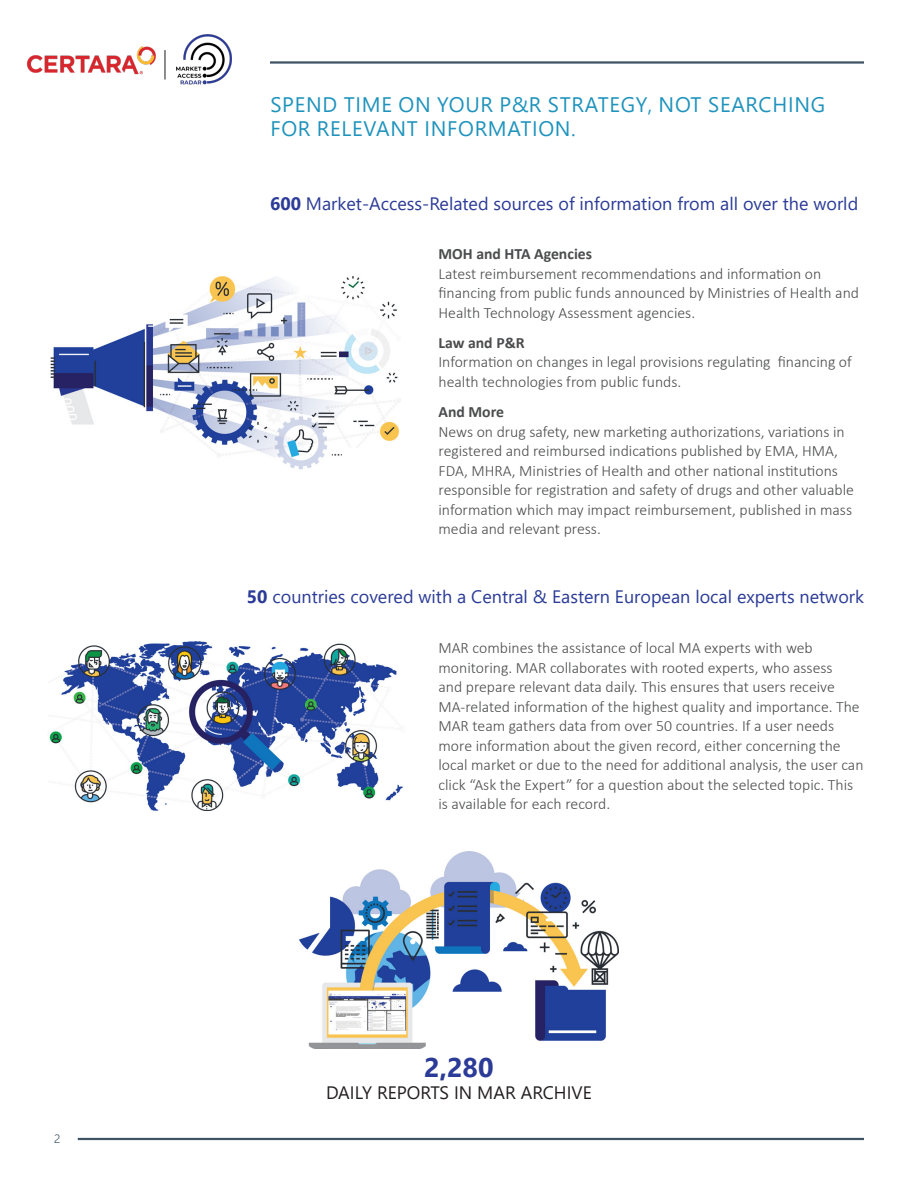
<style>
.page{position:relative;width:918px;height:1188px;background:#fff}
.page>*{position:absolute;margin:0;border:0;box-sizing:border-box;transform-origin:0 0}
.Infographic_Heading{font:700 27px "Segoe UI";color:#2b3b97}
.Body_Heading{font:21px/24px "Segoe UI";letter-spacing:.035em;color:#1f93bc}
.Body_Subheading{font:18px "Segoe UI";color:#2b3b97}
.Infographic_Heading-2{font:18px "Segoe UI";color:#231f20}
.Body_Text{font:300 15.75px/19.5px "Calibri";color:#4b4c4d}
.t1{font:300 12px "Segoe UI";color:#3e5364}
.s1{font-weight:700}
</style>
<div class="page">
<hr style="left:78px;top:1138px;width:786px;height:2px;background:#3e5364">
<hr style="left:270px;top:61px;width:594px;height:3px;background:#3e5364">
<img style="left:27px;top:34px;width:204px;height:51px">
<img style="left:299px;top:851px;width:320px;height:197px">
<img style="left:49px;top:642px;width:354px;height:169px">
<img style="left:50px;top:276px;width:351px;height:194px">
<p class="t1" style="left:54px;top:1127px;width:8px">2</p>
<p class="Body_Heading" style="left:270px;top:91px;width:556px">SPEND TIME ON YOUR P&amp;R STRATEGY, NOT SEARCHING<br>FOR RELEVANT INFORMATION.</p>
<p class="Body_Subheading" style="left:270px;top:186px;width:590px"><span class="s1">600</span> Market-Access-Related sources of information from all over the world</p>
<p class="Body_Text" style="left:438px;top:244px;width:422px"><span class="s1">MOH and HTA Agencies<br></span>Latest reimbursement recommendations and information on financing from public funds announced by Ministries of Health and Health Technology Assessment agencies.</p>
<p class="Body_Text" style="left:438px;top:333px;width:415px"><span class="s1">Law and P&amp;R<br></span>Information on changes in legal provisions regulating financing of health technologies from public funds.</p>
<p class="Body_Text" style="left:438px;top:402px;width:417px"><span class="s1">And More<br></span>News on drug safety, new marketing authorizations, variations in registered and reimbursed indications published by EMA, HMA, FDA, MHRA, Ministries of Health and other national institutions responsible for registration and safety of drugs and other valuable information which may impact reimbursement, published in mass media and relevant press.</p>
<p class="Body_Subheading" style="left:247px;top:579px;width:619px"><span class="s1">50</span> countries covered with a Central &amp; Eastern European local experts network</p>
<p class="Body_Text" style="left:438px;top:638px;width:427px">MAR combines the assistance of local MA experts with web monitoring. MAR collaborates with rooted experts, who assess<br>and prepare relevant data daily. This ensures that users receive MA-related information of the highest quality and importance. The MAR team gathers data from over 50 countries. If a user needs more information about the given record, either concerning the local market or due to the need for additional analysis, the user can click “Ask the Expert” for a question about the selected topic. This is available for each record.</p>
<p class="Infographic_Heading" style="left:424px;top:1042px;width:71px">2,280</p>
<p class="Infographic_Heading-2" style="left:326px;top:1076px;width:267px">DAILY REPORTS IN MAR ARCHIVE</p>
</div>
